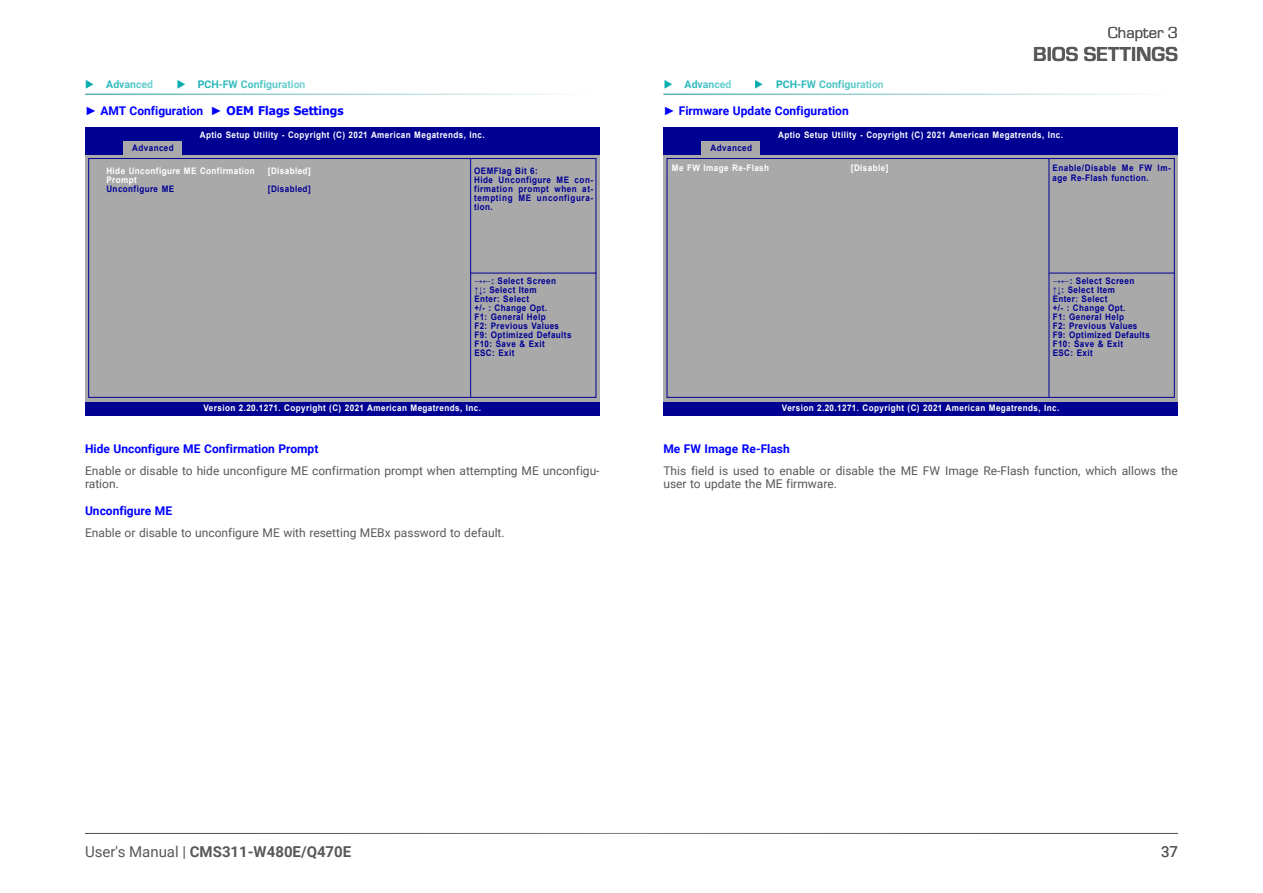
<style>
.page{position:relative;width:1263px;height:893px;background:#fff}
.page>*{position:absolute;margin:0;border:0;box-sizing:border-box;transform-origin:0 0}
.t1{font:700 21px "Eurostile";color:#57585a}
.t2{font:16.5px "Eurostile";color:#57585a}
.t3{font:700 15px "Roboto";color:#57585a}
.t4{font:15px "Roboto";color:#57585a}
.Body_Text{font:12px/13.5px "Roboto";color:#57585a}
.BIOS_Item{font:700 12px "Roboto";color:#00f}
.BIOS_Item-2{font:700 12px "Tahoma";color:#00f}
.t5{font:700 10.5px "Roboto";color:#00aaad}
.BIOS_text{font:700 9px/9px "Arial";letter-spacing:.05em;color:#000093;text-align:justify;scale:.9 1}
.BIOS_text-2{font:700 9px "Arial";letter-spacing:.05em;color:#fff;scale:.9 1}
.s1{font-family:"Roboto"}
.s2{font-family:"Tahoma"}
.s3{font-weight:400}
</style>
<div class="page">
<hr style="left:85px;top:833px;width:1093px;height:1px;background:#57585a">
<hr style="left:85px;top:94px;width:515px;height:1px;background:#2e9aa0">
<div style="left:85px;top:141px;width:515px;height:264px;background:#aaa9aa"></div>
<div style="left:85px;top:128px;width:514px;height:13px;background:#000093"></div>
<div style="left:85px;top:141px;width:515px;height:14px;background:#000093"></div>
<div style="left:85px;top:402px;width:514px;height:13px;background:#000093"></div>
<div style="left:88px;top:158px;width:508px;height:240px;border:1px solid #000093"></div>
<hr style="left:470px;top:159px;width:1px;height:239px;background:#000093">
<hr style="left:470px;top:273px;width:126px;height:1px;background:#000093">
<div style="left:123px;top:141px;width:59px;height:14px;background:#aaa9aa"></div>
<div style="left:663px;top:141px;width:515px;height:264px;background:#aaa9aa"></div>
<div style="left:664px;top:128px;width:514px;height:13px;background:#000093"></div>
<div style="left:663px;top:141px;width:515px;height:14px;background:#000093"></div>
<div style="left:664px;top:402px;width:514px;height:13px;background:#000093"></div>
<div style="left:666px;top:158px;width:509px;height:240px;border:1px solid #000093"></div>
<hr style="left:1048px;top:159px;width:1px;height:239px;background:#000093">
<hr style="left:1049px;top:273px;width:126px;height:1px;background:#000093">
<div style="left:702px;top:141px;width:58px;height:14px;background:#aaa9aa"></div>
<hr style="left:663px;top:94px;width:515px;height:1px;background:#2e9aa0">
<p class="t2" style="left:1108px;top:22px;width:72px">Chapter 3</p>
<p class="t1" style="left:1033px;top:39px;width:146px">BIOS SETTINGS</p>
<p class="t5" style="left:106px;top:76px;width:48px">Advanced</p>
<p class="t5" style="left:198px;top:76px;width:109px">PCH-FW Configuration</p>
<p class="t5" style="left:685px;top:76px;width:48px">Advanced</p>
<p class="t5" style="left:776px;top:76px;width:109px">PCH-FW Configuration</p>
<p class="BIOS_Item-2" style="left:85px;top:102px;width:260px">► <span class="s1">AMT Configuration</span> ► OEM Flags Settings</p>
<p class="BIOS_Item" style="left:663px;top:102px;width:187px"><span class="s2">►</span> Firmware Update Configuration</p>
<p class="BIOS_text-2" style="left:200px;top:129px;width:318px">Aptio Setup Utility - Copyright (C) 2021 American Megatrends, Inc.</p>
<p class="BIOS_text-2" style="left:778px;top:129px;width:318px">Aptio Setup Utility - Copyright (C) 2021 American Megatrends, Inc.</p>
<p class="BIOS_text" style="left:132px;top:144px;width:48px">Advanced</p>
<p class="BIOS_text" style="left:711px;top:144px;width:48px">Advanced</p>
<p class="BIOS_text-2" style="left:106px;top:165px;width:166px">Hide Unconfigure ME Confirmation</p>
<p class="BIOS_text-2" style="left:106px;top:174px;width:35px">Prompt</p>
<p class="BIOS_text" style="left:106px;top:185px;width:77px">Unconfigure ME</p>
<p class="BIOS_text-2" style="left:268px;top:165px;width:49px">[Disabled]</p>
<p class="BIOS_text" style="left:268px;top:185px;width:49px">[Disabled]</p>
<p class="BIOS_text" style="left:474px;top:167px;width:72px">OEMFlag Bit 6:</p>
<p class="BIOS_text" style="left:474px;top:176px;width:134px">Hide Unconfigure ME con&shy;firmation prompt when at&shy;tempting ME unconfigura&shy;tion.</p>
<p class="BIOS_text-2" style="left:672px;top:162px;width:110px">Me FW Image Re-Flash</p>
<p class="BIOS_text-2" style="left:851px;top:162px;width:43px">[Disable]</p>
<p class="BIOS_text" style="left:1052px;top:164px;width:133px">Enable/Disable Me FW Im&shy;age Re-Flash function.</p>
<p class="BIOS_text" style="left:474px;top:277px;width:92px">→←: Select Screen</p>
<p class="BIOS_text" style="left:474px;top:286px;width:71px">↑↓: Select Item</p>
<p class="BIOS_text" style="left:474px;top:295px;width:62px">Enter: Select</p>
<p class="BIOS_text" style="left:474px;top:304px;width:82px">+/- : Change Opt.</p>
<p class="BIOS_text" style="left:474px;top:313px;width:81px">F1: General Help</p>
<p class="BIOS_text" style="left:474px;top:322px;width:96px">F2: Previous Values</p>
<p class="BIOS_text" style="left:474px;top:331px;width:109px">F9: Optimized Defaults</p>
<p class="BIOS_text" style="left:474px;top:340px;width:80px">F10: Save &amp; Exit</p>
<p class="BIOS_text" style="left:474px;top:349px;width:46px">ESC: Exit</p>
<p class="BIOS_text" style="left:1053px;top:277px;width:92px">→←: Select Screen</p>
<p class="BIOS_text" style="left:1053px;top:286px;width:71px">↑↓: Select Item</p>
<p class="BIOS_text" style="left:1053px;top:295px;width:62px">Enter: Select</p>
<p class="BIOS_text" style="left:1053px;top:304px;width:82px">+/- : Change Opt.</p>
<p class="BIOS_text" style="left:1053px;top:313px;width:81px">F1: General Help</p>
<p class="BIOS_text" style="left:1053px;top:322px;width:96px">F2: Previous Values</p>
<p class="BIOS_text" style="left:1053px;top:331px;width:109px">F9: Optimized Defaults</p>
<p class="BIOS_text" style="left:1053px;top:340px;width:80px">F10: Save &amp; Exit</p>
<p class="BIOS_text" style="left:1053px;top:349px;width:46px">ESC: Exit</p>
<p class="BIOS_text-2" style="left:204px;top:402px;width:310px">Version 2.20.1271. Copyright (C) 2021 American Megatrends, Inc.</p>
<p class="BIOS_text-2" style="left:782px;top:402px;width:310px">Version 2.20.1271. Copyright (C) 2021 American Megatrends, Inc.</p>
<p class="BIOS_Item" style="left:85px;top:440px;width:235px">Hide Unconfigure ME Confirmation Prompt</p>
<p class="Body_Text" style="left:85px;top:463px;width:516px">Enable or disable to hide unconfigure ME confirmation prompt when attempting ME unconfigu&shy;ration.</p>
<p class="BIOS_Item" style="left:85px;top:502px;width:89px">Unconfigure ME</p>
<p class="Body_Text" style="left:85px;top:525px;width:421px">Enable or disable to unconfigure ME with resetting MEBx password to default.</p>
<p class="BIOS_Item" style="left:663px;top:440px;width:128px">Me FW Image Re-Flash</p>
<p class="Body_Text" style="left:663px;top:463px;width:516px">This field is used to enable or disable the ME FW Image Re-Flash function, which allows the user to update the ME firmware.</p>
<h3 class="t3" style="left:85px;top:841px;width:268px"><span class="s3">User's Manual |</span> CMS311-W480E/Q470E</h3>
<h3 class="t4" style="left:1161px;top:841px;width:18px">37</h3>
</div>
